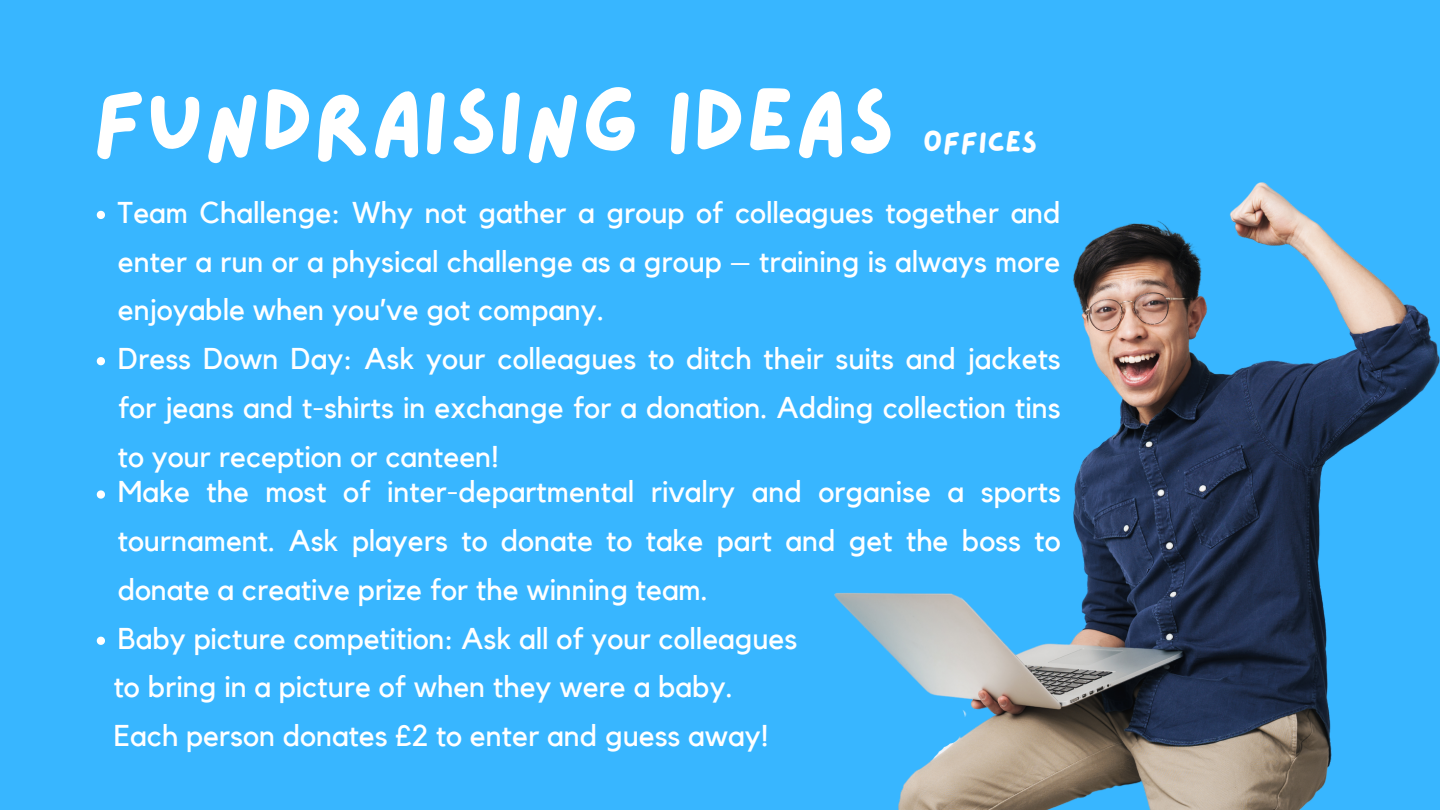
<style>
.page{position:relative;width:1440px;height:810px;background:#38b6ff}
.page>*{position:absolute;margin:0;border:0;box-sizing:border-box;transform-origin:0 0}
.t1{font:90px "Lazydog";color:#fff}
.t2{font:30px/48.8px "Kollektif";color:#fff}
.t3{font:30px "Lazydog";color:#fff}
</style>
<div class="page">
<img style="left:834px;top:182px;width:606px;height:628px">
<svg style="left:97px;top:211px;width:8px;height:8px"></svg>
<svg style="left:97px;top:357px;width:8px;height:8px"></svg>
<svg style="left:97px;top:490px;width:8px;height:9px"></svg>
<svg style="left:97px;top:637px;width:8px;height:8px"></svg>
<h1 class="t1" style="left:93px;top:78px;width:804px">FUNDRAISING IDEAS</h1>
<p class="t3" style="left:923px;top:127px;width:116px">OFFICES</p>
<p class="t2" style="left:118px;top:189px;width:945px">Team Challenge: Why not gather a group of colleagues together and enter a run or a physical challenge as a group – training is always more enjoyable when you’ve got company.<br>Dress Down Day: Ask your colleagues to ditch their suits and jackets for jeans and t-shirts in exchange for a donation. Adding collection tins to your reception or canteen!</p>
<p class="t2" style="left:114px;top:469px;width:949px">Make the most of inter-departmental rivalry and organise a sports tournament. Ask players to donate to take part and get the boss to donate a creative prize for the winning team.<br>Baby picture competition: Ask all of your colleagues<br>to bring in a picture of when they were a baby.<br>Each person donates £2 to enter and guess away!</p>
</div>
